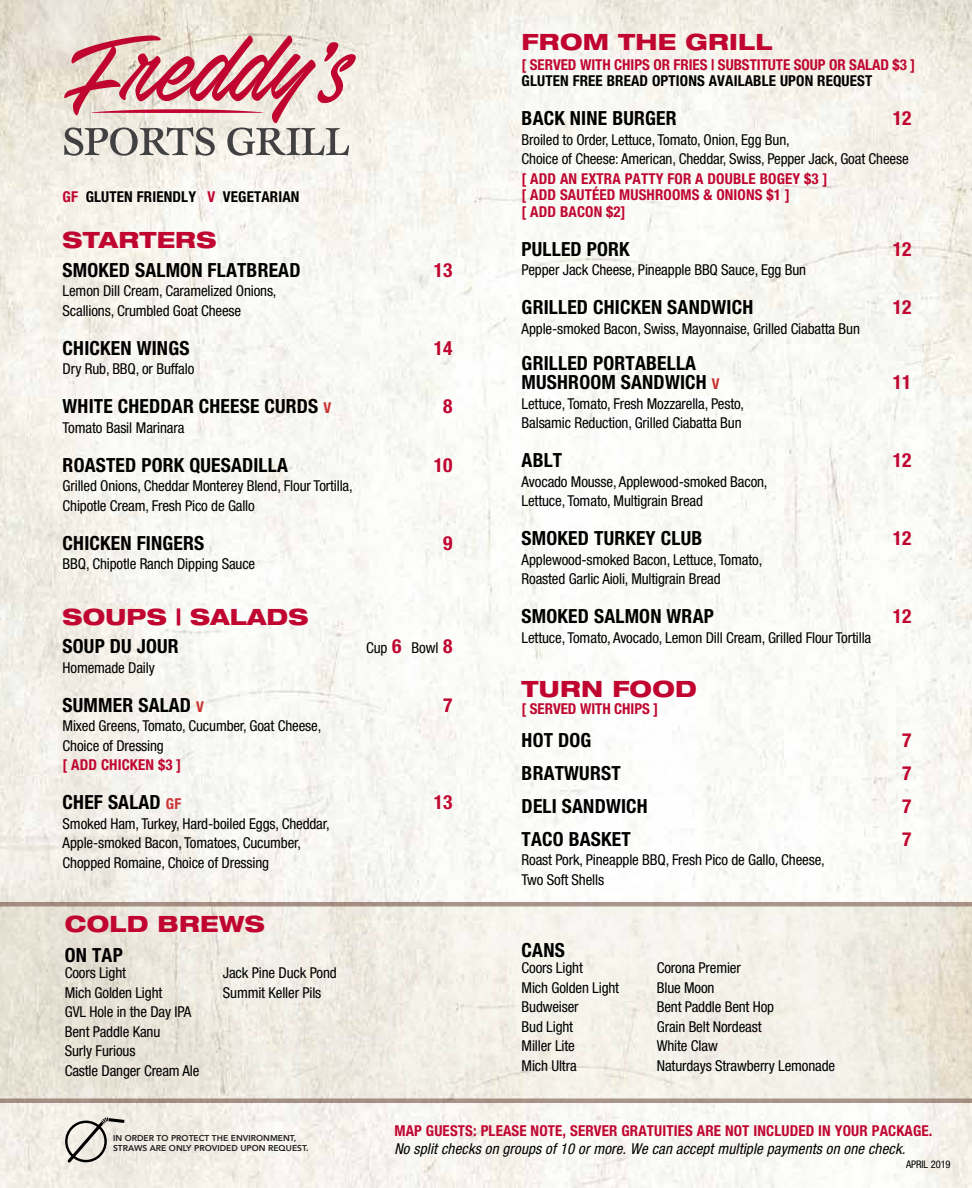
<style>
.page{position:relative;width:972px;height:1188px;background:#fff}
.page>*{position:absolute;margin:0;border:0;box-sizing:border-box;transform-origin:0 0}
.t1{font:800 expanded 22.5px "Helvetica Neue";letter-spacing:.01em;color:#c00630}
.t2{font:700 condensed 19.5px/19.5px "Helvetica Neue";letter-spacing:.01em;color:#000}
.t3{font:700 condensed 19.5px "Helvetica Neue";letter-spacing:.01em;color:#c00630}
.t4{font:condensed 15px/19.5px "Helvetica Neue";letter-spacing:-.01em;color:#000}
.t5{font:700 condensed 15px/16.5px "Helvetica Neue";letter-spacing:.01em;color:#c00630}
.t6{font:italic condensed 15px "Helvetica Neue";letter-spacing:.01em;color:#000}
.t7{font:700 condensed 15px "Helvetica Neue";letter-spacing:.01em;color:#000}
.t8{font:condensed 10.5px "Helvetica Neue";letter-spacing:-.01em;color:#000}
.t9{font:800 8.55px/10.2px "Avenir";color:#231f20}
.s1{color:#c00630}
.s2{font-size:15px;color:#c33}
.s3{font-weight:700;font-size:19.5px;color:#c00630}
</style>
<div class="page">
<img style="left:0;top:0;width:972px;height:1188px">
<svg style="left:0;top:902px;width:972px;height:201px;background:#ece7de"></svg>
<svg style="left:64px;top:36px;width:292px;height:120px;background:#d7acad"></svg>
<svg style="left:67px;top:1117px;width:57px;height:46px;background:#ccc9c1"></svg>
<div style="left:65px;top:1121px;width:42px;height:41px;border:2px solid #000;border-radius:50%"></div>
<p class="t7" style="left:63px;top:188px;width:238px"><span class="s1">GF</span> GLUTEN FRIENDLY <span class="s1">V</span> VEGETARIAN</p>
<h1 class="t1" style="left:63px;top:226px;width:155px">STARTERS</h1>
<h2 class="t2" style="left:63px;top:260px;width:239px">SMOKED SALMON FLATBREAD</h2>
<h2 class="t3" style="left:434px;top:258px;width:20px">13</h2>
<p class="t4" style="left:63px;top:281px;width:215px">Lemon Dill Cream, Caramelized Onions,<br>Scallions, Crumbled Goat Cheese</p>
<h2 class="t2" style="left:63px;top:338px;width:128px">CHICKEN WINGS</h2>
<h2 class="t3" style="left:434px;top:336px;width:20px">14</h2>
<p class="t4" style="left:63px;top:359px;width:133px">Dry Rub, BBQ, or Buffalo</p>
<h2 class="t2" style="left:63px;top:396px;width:270px">WHITE CHEDDAR CHEESE CURDS <span class="s2">V</span></h2>
<h2 class="t3" style="left:443px;top:395px;width:11px">8</h2>
<p class="t4" style="left:63px;top:418px;width:123px">Tomato Basil Marinara</p>
<h2 class="t2" style="left:63px;top:455px;width:227px">ROASTED PORK QUESADILLA</h2>
<h2 class="t3" style="left:434px;top:453px;width:20px">10</h2>
<p class="t4" style="left:63px;top:476px;width:292px">Grilled Onions, Cheddar Monterey Blend, Flour Tortilla,<br>Chipotle Cream, Fresh Pico de Gallo</p>
<h2 class="t2" style="left:63px;top:533px;width:143px">CHICKEN FINGERS</h2>
<h2 class="t3" style="left:443px;top:531px;width:11px">9</h2>
<p class="t4" style="left:63px;top:554px;width:194px">BBQ, Chipotle Ranch Dipping Sauce</p>
<h1 class="t1" style="left:63px;top:602px;width:247px">SOUPS | SALADS</h1>
<h2 class="t2" style="left:63px;top:636px;width:117px">SOUP DU JOUR</h2>
<p class="t4" style="left:366px;top:638px;width:88px">Cup <span class="s3">6</span> Bowl <span class="s3">8</span></p>
<p class="t4" style="left:63px;top:658px;width:94px">Homemade Daily</p>
<h2 class="t2" style="left:63px;top:695px;width:143px">SUMMER SALAD <span class="s2">V</span></h2>
<h2 class="t3" style="left:443px;top:693px;width:11px">7</h2>
<p class="t4" style="left:63px;top:716px;width:260px">Mixed Greens, Tomato, Cucumber, Goat Cheese,<br>Choice of Dressing</p>
<p class="t5" style="left:63px;top:757px;width:120px">[ ADD CHICKEN $3 ]</p>
<h2 class="t2" style="left:63px;top:792px;width:120px">CHEF SALAD <span class="s2">GF</span></h2>
<h2 class="t3" style="left:434px;top:791px;width:20px">13</h2>
<p class="t4" style="left:63px;top:814px;width:268px">Smoked Ham, Turkey, Hard-boiled Eggs, Cheddar,<br>Apple-smoked Bacon, Tomatoes, Cucumber,<br>Chopped Romaine, Choice of Dressing</p>
<h1 class="t1" style="left:65px;top:910px;width:201px">COLD BREWS</h1>
<h2 class="t2" style="left:65px;top:945px;width:60px">ON TAP</h2>
<p class="t4" style="left:65px;top:963px;width:136px">Coors Light<br>Mich Golden Light<br>GVL Hole in the Day IPA<br>Bent Paddle Kanu<br>Surly Furious<br>Castle Danger Cream Ale</p>
<p class="t4" style="left:223px;top:963px;width:115px">Jack Pine Duck Pond<br>Summit Keller Pils</p>
<h1 class="t1" style="left:522px;top:28px;width:252px">FROM THE GRILL</h1>
<p class="t5" style="left:522px;top:56px;width:395px">[ SERVED WITH CHIPS OR FRIES | SUBSTITUTE SOUP OR SALAD $3 ]</p>
<p class="t7" style="left:522px;top:72px;width:352px">GLUTEN FREE BREAD OPTIONS AVAILABLE UPON REQUEST</p>
<h2 class="t2" style="left:522px;top:108px;width:156px">BACK NINE BURGER</h2>
<h2 class="t3" style="left:893px;top:107px;width:20px">12</h2>
<p class="t4" style="left:522px;top:130px;width:389px">Broiled to Order, Lettuce, Tomato, Onion, Egg Bun,<br>Choice of Cheese: American, Cheddar, Swiss, Pepper Jack, Goat Cheese</p>
<p class="t5" style="left:522px;top:170px;width:307px">[ ADD AN EXTRA PATTY FOR A DOUBLE BOGEY $3 ] [ ADD SAUTÉED MUSHROOMS &amp; ONIONS $1 ]<br>[ ADD BACON $2]</p>
<h2 class="t2" style="left:522px;top:239px;width:110px">PULLED PORK</h2>
<h2 class="t3" style="left:893px;top:237px;width:20px">12</h2>
<p class="t4" style="left:522px;top:260px;width:286px">Pepper Jack Cheese, Pineapple BBQ Sauce, Egg Bun</p>
<h2 class="t2" style="left:522px;top:297px;width:233px">GRILLED CHICKEN SANDWICH</h2>
<h2 class="t3" style="left:893px;top:296px;width:20px">12</h2>
<p class="t4" style="left:522px;top:319px;width:340px">Apple-smoked Bacon, Swiss, Mayonnaise, Grilled Ciabatta Bun</p>
<h2 class="t2" style="left:522px;top:353px;width:200px">GRILLED PORTABELLA<br>MUSHROOM SANDWICH <span class="s2">V</span></h2>
<h2 class="t3" style="left:893px;top:371px;width:20px">11</h2>
<p class="t4" style="left:522px;top:394px;width:224px">Lettuce, Tomato, Fresh Mozzarella, Pesto,<br>Balsamic Reduction, Grilled Ciabatta Bun</p>
<h2 class="t2" style="left:522px;top:450px;width:42px">ABLT</h2>
<h2 class="t3" style="left:893px;top:449px;width:20px">12</h2>
<p class="t4" style="left:522px;top:472px;width:247px">Avocado Mousse, Applewood-smoked Bacon,<br>Lettuce, Tomato, Multigrain Bread</p>
<h2 class="t2" style="left:522px;top:528px;width:182px">SMOKED TURKEY CLUB</h2>
<h2 class="t3" style="left:893px;top:527px;width:20px">12</h2>
<p class="t4" style="left:522px;top:550px;width:242px">Applewood-smoked Bacon, Lettuce, Tomato,<br>Roasted Garlic Aioli, Multigrain Bread</p>
<h2 class="t2" style="left:522px;top:606px;width:194px">SMOKED SALMON WRAP</h2>
<h2 class="t3" style="left:893px;top:605px;width:20px">12</h2>
<p class="t4" style="left:522px;top:628px;width:351px">Lettuce, Tomato, Avocado, Lemon Dill Cream, Grilled Flour Tortilla</p>
<h1 class="t1" style="left:522px;top:675px;width:177px">TURN FOOD</h1>
<p class="t5" style="left:522px;top:700px;width:138px">[ SERVED WITH CHIPS ]</p>
<h2 class="t2" style="left:522px;top:730px;width:71px">HOT DOG</h2>
<h2 class="t3" style="left:902px;top:728px;width:11px">7</h2>
<h2 class="t2" style="left:522px;top:763px;width:101px">BRATWURST</h2>
<h2 class="t3" style="left:902px;top:761px;width:11px">7</h2>
<h2 class="t2" style="left:522px;top:796px;width:128px">DELI SANDWICH</h2>
<h2 class="t3" style="left:902px;top:794px;width:11px">7</h2>
<h2 class="t2" style="left:522px;top:829px;width:111px">TACO BASKET</h2>
<h2 class="t3" style="left:902px;top:827px;width:11px">7</h2>
<p class="t4" style="left:522px;top:850px;width:305px">Roast Pork, Pineapple BBQ, Fresh Pico de Gallo, Cheese,<br>Two Soft Shells</p>
<h2 class="t2" style="left:522px;top:940px;width:45px">CANS</h2>
<p class="t4" style="left:522px;top:958px;width:99px">Coors Light<br>Mich Golden Light<br>Budweiser<br>Bud Light<br>Miller Lite<br>Mich Ultra</p>
<p class="t4" style="left:657px;top:958px;width:180px">Corona Premier<br>Blue Moon<br>Bent Paddle Bent Hop<br>Grain Belt Nordeast<br>White Claw<br>Naturdays Strawberry Lemonade</p>
<p class="t9" style="left:113px;top:1133px;width:197px">IN ORDER TO PROTECT THE ENVIRONMENT,<br>STRAWS ARE ONLY PROVIDED UPON REQUEST.</p>
<p class="t5" style="left:394px;top:1123px;width:540px">MAP GUESTS: PLEASE NOTE, SERVER GRATUITIES ARE NOT INCLUDED IN YOUR PACKAGE.</p>
<p class="t6" style="left:394px;top:1140px;width:512px">No split checks on groups of 10 or more. We can accept multiple payments on one check.</p>
<p class="t8" style="left:906px;top:1158px;width:46px">APRIL 2019</p>
</div>
